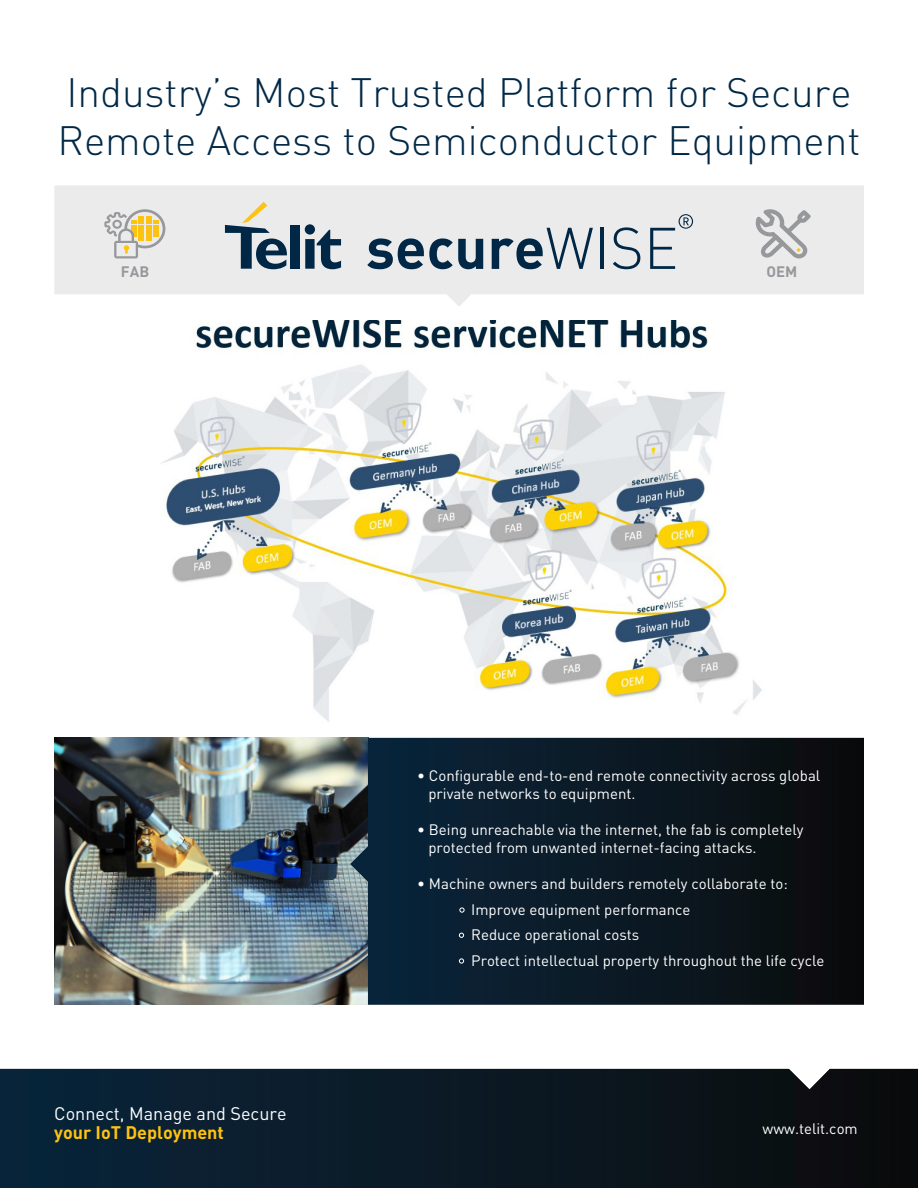
<style>
.page{position:relative;width:918px;height:1188px;background:#fff}
.page>*{position:absolute;margin:0;border:0;box-sizing:border-box;transform-origin:0 0}
.t1{font:300 40.5px/48px "DIN";color:#002846}
.t2{font:18px "DIN";color:#fff}
.t3{font:700 18px "DIN";color:#fec210}
.t4{font:15px/25.5px "DIN";color:#fff}
.t5{font:700 15px "DIN";color:#96989b}
</style>
<div class="page">
<svg style="left:54px;top:185px;width:810px;height:121px;background:#eeeded"></svg>
<img style="left:54px;top:738px;width:296px;height:267px">
<svg style="left:350px;top:738px;width:514px;height:267px;background:#0d1c27"></svg>
<img style="left:162px;top:321px;width:600px;height:401px">
<svg style="left:0;top:1069px;width:918px;height:119px;background:#0b1a25"></svg>
<svg style="left:367px;top:238px;width:116px;height:31px;background:#738796"></svg>
<svg style="left:492px;top:228px;width:101px;height:41px;background:#a2aeb7"></svg>
<hr style="left:600px;top:228px;width:4px;height:41px;background:#002846">
<svg style="left:613px;top:227px;width:27px;height:42px"></svg>
<svg style="left:650px;top:214px;width:43px;height:55px;background:#c6ccd1"></svg>
<svg style="left:225px;top:202px;width:62px;height:67px;background:#a7b0b4"></svg>
<div style="left:290px;top:225px;width:10px;height:44px;background:#002846"></div>
<svg style="left:305px;top:224px;width:36px;height:45px;background:#738796"></svg>
<svg style="left:104px;top:209px;width:61px;height:49px;background:#dcd2b5"></svg>
<svg style="left:755px;top:209px;width:56px;height:49px;background:#ccc"></svg>
<svg style="left:459px;top:908px;width:5px;height:5px"></svg>
<svg style="left:459px;top:933px;width:5px;height:5px"></svg>
<svg style="left:459px;top:958px;width:5px;height:6px"></svg>
<h1 class="t1" style="left:57px;top:73px;width:805px">Industry’s Most Trusted Platform for Secure<br>Remote Access to Semiconductor Equipment</h1>
<p class="t5" style="left:121px;top:266px;width:30px">FAB</p>
<p class="t5" style="left:767px;top:266px;width:32px">OEM</p>
<p class="t2" style="left:54px;top:1103px;width:234px">Connect, Manage and Secure</p>
<p class="t3" style="left:54px;top:1126px;width:171px">your IoT Deployment</p>
<p class="t4" style="left:428px;top:767px;width:393px;line-height:18px;text-indent:-11px">• Configurable end-to-end remote connectivity across global private networks to equipment.</p>
<p class="t4" style="left:428px;top:821px;width:377px;line-height:18px;text-indent:-11px">• Being unreachable via the internet, the fab is completely protected from unwanted internet-facing attacks.</p>
<p class="t4" style="left:471px;top:872px;width:355px;text-indent:-54px">• Machine owners and builders remotely collaborate to:<br>Improve equipment performance<br>Reduce operational costs<br>Protect intellectual property throughout the life cycle</p>
<p class="t4" style="left:762px;top:1115px;width:97px">www.telit.com</p>
</div>
